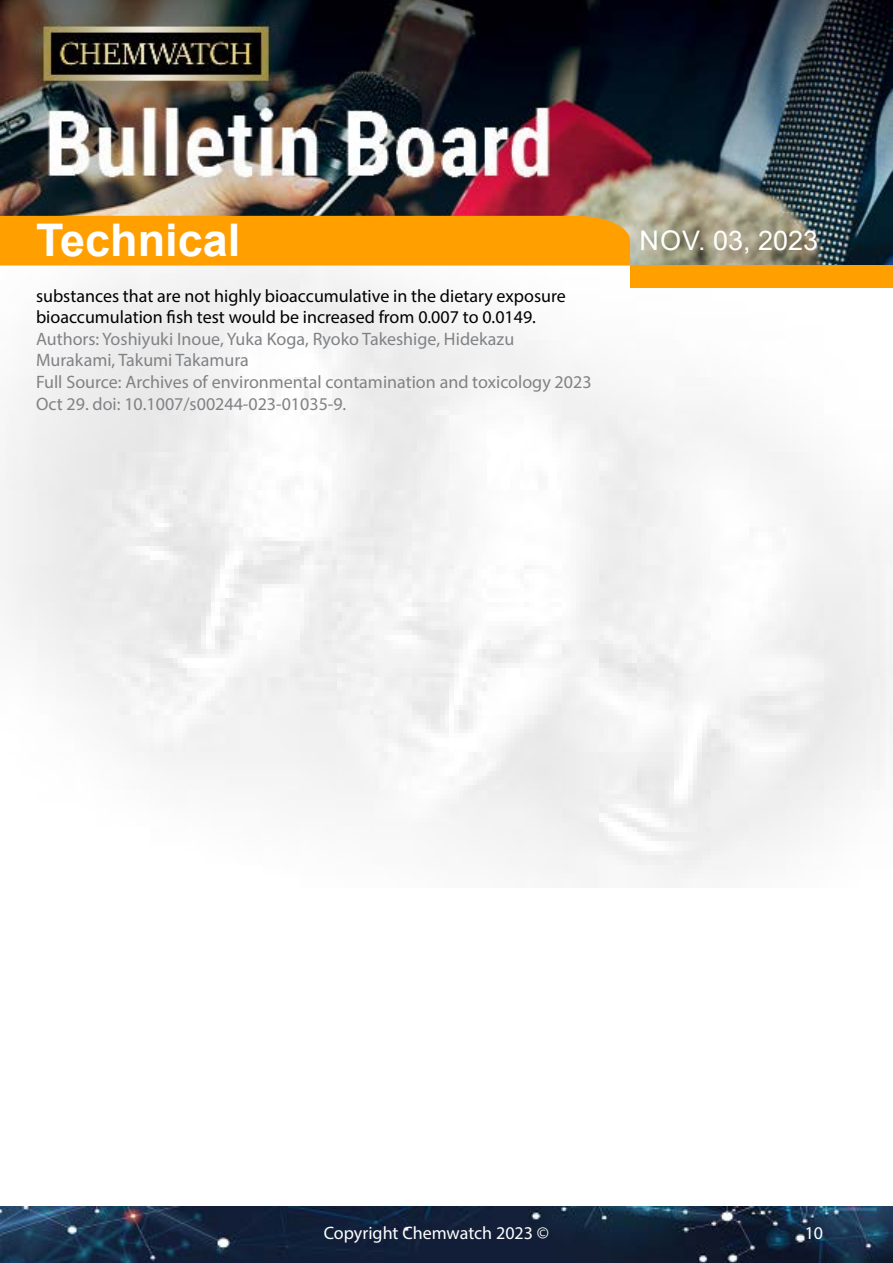
<style>
.page{position:relative;width:893px;height:1263px;background:#fff}
.page>*{position:absolute;margin:0;border:0;box-sizing:border-box;transform-origin:0 0}
.t1{font:700 45px "Arial";color:#fff}
.t2{font:27px "Arial";color:#fff}
.t3{font:18px/21.6px "Myriad Pro";color:#808285}
.t4{font:18px/21.6px "Myriad Pro";color:#000}
.t5{font:18px "Myriad Pro";color:#fff}
</style>
<div class="page">
<img style="left:0;top:0;width:893px;height:887px">
<div style="left:630px;top:265px;width:263px;height:23px;background:#ff9f00"></div>
<div style="left:0;top:216px;width:630px;height:50px;background:#ff9f00"></div>
<img style="left:0;top:1207px;width:893px;height:56px">
<h1 class="t1" style="left:36px;top:209px;width:206px">Technical</h1>
<h2 class="t2" style="left:640px;top:221px;width:180px">Nov. 03, 2023</h2>
<p class="t4" style="left:36px;top:284px;width:531px">substances that are not highly bioaccumulative in the dietary exposure bioaccumulation fish test would be increased from 0.007 to 0.0149.</p>
<p class="t3" style="left:36px;top:328px;width:557px">Authors: Yoshiyuki Inoue, Yuka Koga, Ryoko Takeshige, Hidekazu Murakami, Takumi Takamura<br>Full Source: Archives of environmental contamination and toxicology 2023<br>Oct 29. doi: 10.1007/s00244-023-01035-9.</p>
<p class="t5" style="left:324px;top:1222px;width:227px">Copyright Chemwatch 2023 ©</p>
<p class="t5" style="left:805px;top:1222px;width:20px">10</p>
</div>
